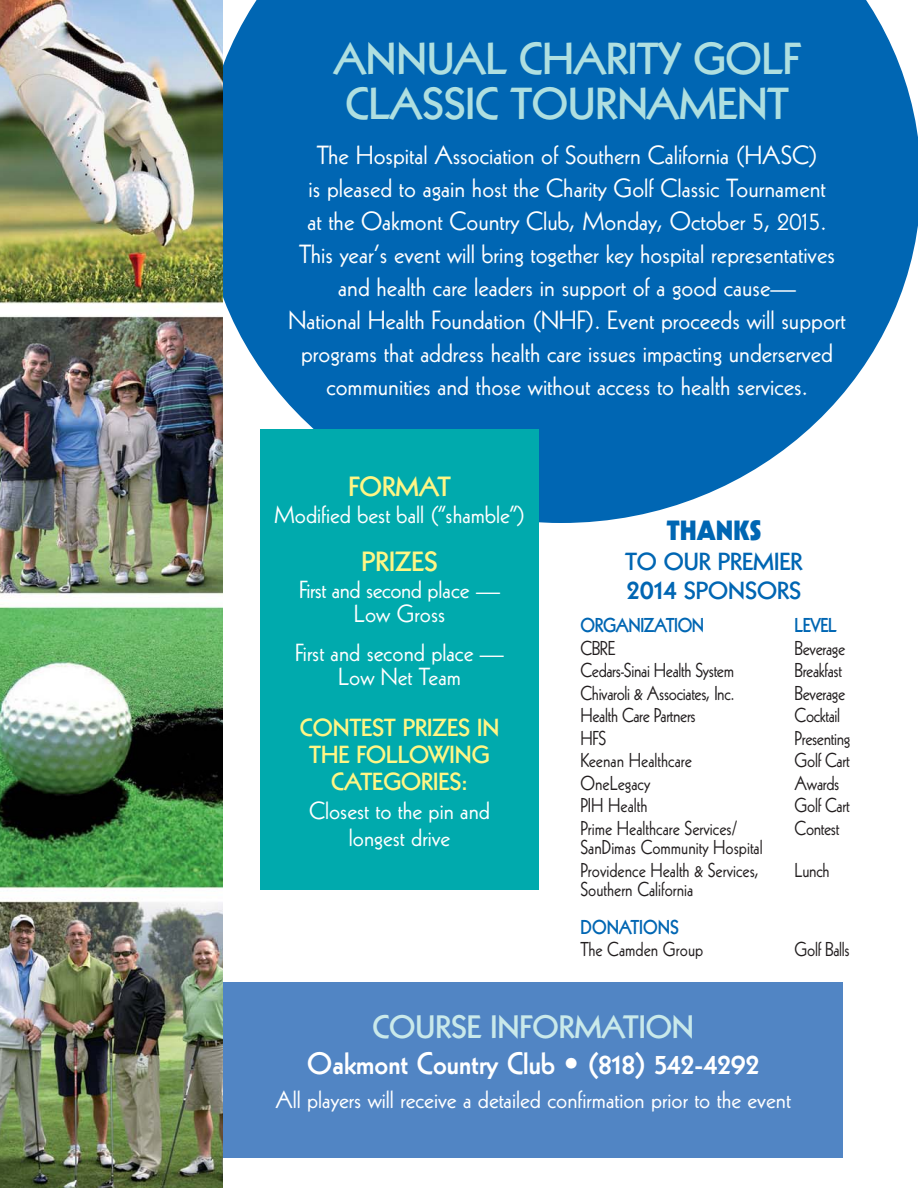
<style>
.page{position:relative;width:918px;height:1188px;background:#fff}
.page>*{position:absolute;margin:0;border:0;box-sizing:border-box;transform-origin:0 0}
.t1{font:800 43.5px/45px "Kabel";color:#afdfe0}
.t2{font:800 31.5px "Kabel";color:#c9e9ea}
.t3{font:800 30px "Kabel";color:#fff}
.t4{font:800 27px "Kabel";color:#fff685}
.t5{font:900 27px "Kabel";color:#0066b3}
.t6{font:25.5px/33px "Kabel";color:#fff;text-align:center}
.t7{font:24px/24px "Kabel";color:#fff;text-align:center}
.t8{font:800 24px/27px "Kabel";color:#fff685;text-align:center}
.t9{font:24px/24px "Kabel";letter-spacing:-.02em;color:#fff;text-align:center}
.t10{font:800 24px/28.5px "Kabel";color:#0066b3}
.t11{font:19.5px/22.5px "Kabel";letter-spacing:-.02em;color:#231f20;scale:.9 1}
.t12{font:19.5px/22.5px "Kabel";color:#231f20;scale:.9 1}
.t13{font:800 19.5px "Kabel";letter-spacing:-.02em;color:#0066b3;scale:.9 1}
.t14{font:800 19.5px "Kabel";color:#0066b3;scale:.9 1}
.s1{font-size:28.5px}
</style>
<div class="page">
<svg style="left:223px;top:0;width:695px;height:523px;background:#1c76bb"></svg>
<div style="left:260px;top:429px;width:279px;height:461px;background:#00aaad"></div>
<div style="left:214px;top:982px;width:628px;height:176px;background:#5185c4"></div>
<img style="left:0;top:0;width:223px;height:1188px">
<h1 class="t1" style="left:334px;top:39px;width:468px">ANNUAL CHARITY GOLF<br>CLASSIC TOURNAMENT</h1>
<p class="t6" style="left:289px;top:140px;width:559px">The Hospital Association of Southern California (HASC)<br>is pleased to again host the Charity Golf Classic Tournament<br>at the Oakmont Country Club, Monday, October 5, 2015.<br>This year’s event will bring together key hospital representatives and health care leaders in support of a good cause—<br>National Health Foundation (NHF). Event proceeds will support programs that address health care issues impacting underserved communities and those without access to health services.</p>
<p class="t4" style="left:349px;top:477px;width:104px">FORMAT</p>
<p class="t7" style="left:274px;top:505px;width:253px">Modified best ball (“shamble”)</p>
<p class="t4" style="left:362px;top:552px;width:77px">PRIZES</p>
<p class="t9" style="left:299px;top:580px;width:202px">First and second place —<br>Low Gross</p>
<p class="t7" style="left:295px;top:643px;width:210px">First and second place —<br>Low Net Team</p>
<p class="t8" style="left:300px;top:716px;width:201px">CONTEST PRIZES IN<br>THE FOLLOWING<br>CATEGORIES:</p>
<p class="t7" style="left:309px;top:799px;width:183px;line-height:27px">Closest to the pin and longest drive</p>
<p class="t5" style="left:667px;top:520px;width:96px">THANKS</p>
<p class="t10" style="left:625px;top:549px;width:179px">TO OUR PREMIER<br><span class="s1">2014</span> SPONSORS</p>
<p class="t13" style="left:580px;top:618px;width:139px">ORGANIZATION</p>
<p class="t11" style="left:580px;top:638px;width:176px">CBRE<br>Cedars-Sinai Health System<br>Chivaroli &amp; Associates, Inc.<br>Health Care Partners<br>HFS<br>Keenan Healthcare<br>OneLegacy<br>PIH Health<br>Prime Healthcare Services/</p>
<p class="t12" style="left:580px;top:837px;width:204px">SanDimas Community Hospital<br>Providence Health &amp; Services,</p>
<p class="t12" style="left:580px;top:879px;width:127px">Southern California</p>
<p class="t14" style="left:580px;top:920px;width:111px">DONATIONS</p>
<p class="t12" style="left:580px;top:939px;width:138px">The Camden Group</p>
<p class="t13" style="left:795px;top:618px;width:48px">LEVEL</p>
<p class="t11" style="left:795px;top:638px;width:63px">Beverage<br>Breakfast<br>Beverage<br>Cocktail<br>Presenting<br>Golf Cart<br>Awards<br>Golf Cart<br>Contest</p>
<p class="t11" style="left:795px;top:860px;width:40px">Lunch</p>
<p class="t11" style="left:795px;top:939px;width:63px">Golf Balls</p>
<p class="t2" style="left:372px;top:1015px;width:323px">COURSE INFORMATION</p>
<p class="t3" style="left:307px;top:1052px;width:453px">Oakmont Country Club • (818) 542-4292</p>
<p class="t7" style="left:275px;top:1089px;width:517px">All players will receive a detailed confirmation prior to the event</p>
</div>
